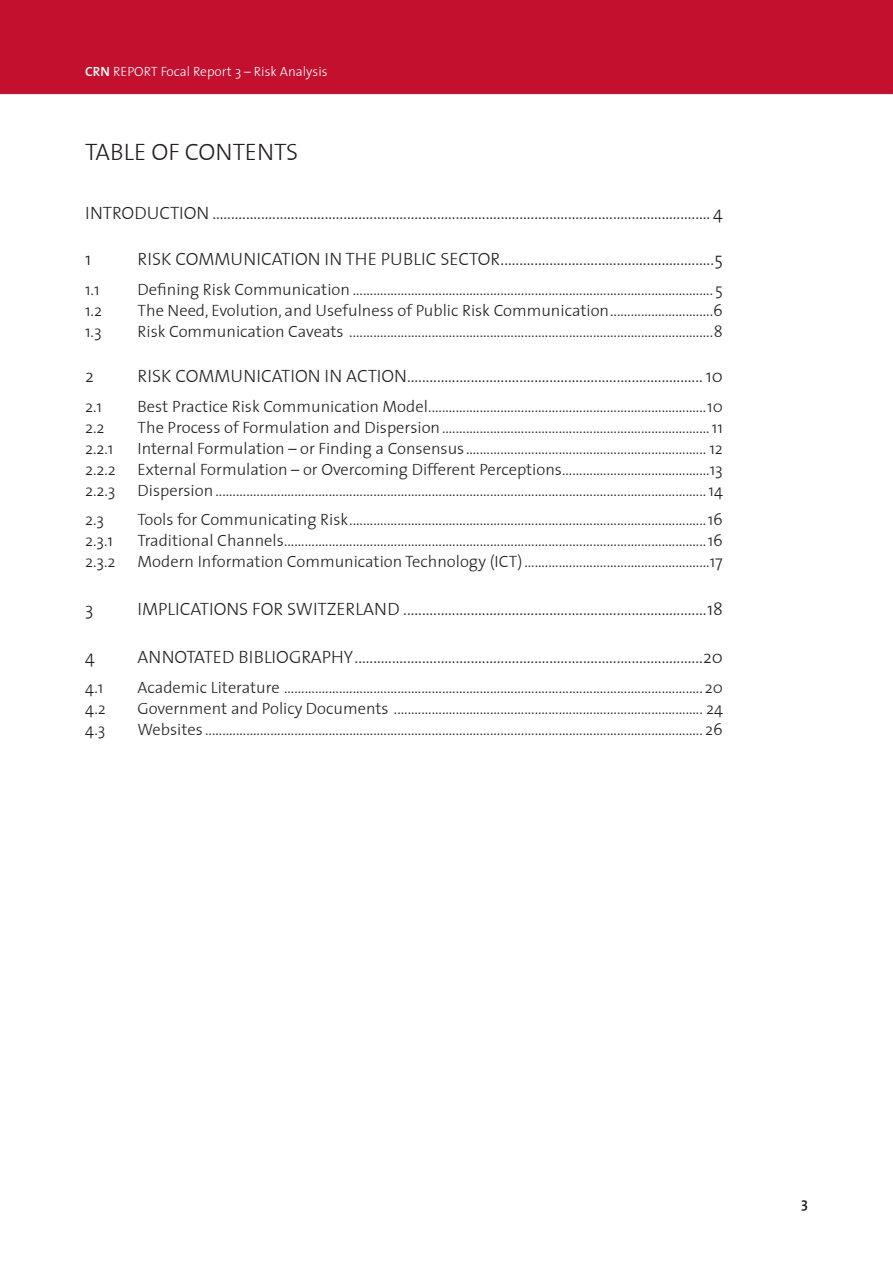
<style>
.page{position:relative;width:893px;height:1263px;background:#fff}
.page>*{position:absolute;margin:0;border:0;box-sizing:border-box;transform-origin:0 0}
._1_Hauptitel{font:300 24px "ETH";color:#231f20}
.Inhaltsverzeichnis{font:300 18px "ETH";color:#231f20}
.Paragraph_Style_1{font:300 16.5px "ETH";color:#231f20}
._2_Fliesstext{font:600 15px "ETH";color:#231f20}
.t1{font:300 13.5px "ETH";color:#fff}
.s1{font-weight:600}
</style>
<div class="page">
<div style="left:0;top:0;width:893px;height:94px;background:#c3102f"></div>
<p class="t1" style="left:85px;top:60px;width:244px"><span class="s1">CRN</span> REPORT Focal Report 3 – Risk Analysis</p>
<p class="_1_Hauptitel" style="left:85px;top:132px;width:215px">TABLE OF CONTENTS</p>
<p class="Inhaltsverzeichnis" style="left:85px;top:198px;width:639px">INTRODUCTION ..................................................................................................................................... 4</p>
<p class="Inhaltsverzeichnis" style="left:85px;top:244px;width:8px">1</p>
<p class="Inhaltsverzeichnis" style="left:138px;top:244px;width:587px">RISK COMMUNICATION IN THE PUBLIC SECTOR.........................................................5</p>
<p class="Paragraph_Style_1" style="left:85px;top:275px;width:16px">1.1</p>
<p class="Paragraph_Style_1" style="left:138px;top:275px;width:587px">Defining Risk Communication ......................................................................................................... 5</p>
<p class="Paragraph_Style_1" style="left:85px;top:296px;width:18px">1.2</p>
<p class="Paragraph_Style_1" style="left:138px;top:296px;width:587px">The Need, Evolution, and Usefulness of Public Risk Communication..............................6</p>
<p class="Paragraph_Style_1" style="left:85px;top:317px;width:18px">1.3</p>
<p class="Paragraph_Style_1" style="left:138px;top:317px;width:587px">Risk Communication Caveats ..........................................................................................................8</p>
<p class="Inhaltsverzeichnis" style="left:85px;top:361px;width:10px">2</p>
<p class="Inhaltsverzeichnis" style="left:138px;top:361px;width:587px">RISK COMMUNICATION IN ACTION............................................................................... 10</p>
<p class="Paragraph_Style_1" style="left:85px;top:392px;width:18px">2.1</p>
<p class="Paragraph_Style_1" style="left:138px;top:392px;width:587px">Best Practice Risk Communication Model.................................................................................10</p>
<p class="Paragraph_Style_1" style="left:85px;top:413px;width:21px">2.2</p>
<p class="Paragraph_Style_1" style="left:138px;top:413px;width:587px">The Process of Formulation and Dispersion..............................................................................11</p>
<p class="Paragraph_Style_1" style="left:85px;top:434px;width:30px">2.2.1</p>
<p class="Paragraph_Style_1" style="left:138px;top:434px;width:587px">Internal Formulation – or Finding a Consensus...................................................................... 12</p>
<p class="Paragraph_Style_1" style="left:85px;top:455px;width:32px">2.2.2</p>
<p class="Paragraph_Style_1" style="left:138px;top:455px;width:587px">External Formulation – or Overcoming Different Perceptions...........................................13</p>
<p class="Paragraph_Style_1" style="left:85px;top:476px;width:32px">2.2.3</p>
<p class="Paragraph_Style_1" style="left:138px;top:476px;width:587px">Dispersion...............................................................................................................................................14</p>
<p class="Paragraph_Style_1" style="left:85px;top:506px;width:21px">2.3</p>
<p class="Paragraph_Style_1" style="left:138px;top:506px;width:587px">Tools for Communicating Risk........................................................................................................16</p>
<p class="Paragraph_Style_1" style="left:85px;top:527px;width:30px">2.3.1</p>
<p class="Paragraph_Style_1" style="left:138px;top:527px;width:587px">Traditional Channels...........................................................................................................................16</p>
<p class="Paragraph_Style_1" style="left:85px;top:548px;width:32px">2.3.2</p>
<p class="Paragraph_Style_1" style="left:138px;top:548px;width:587px">Modern Information Communication Technology (ICT)......................................................17</p>
<p class="Inhaltsverzeichnis" style="left:85px;top:594px;width:10px">3</p>
<p class="Inhaltsverzeichnis" style="left:138px;top:594px;width:587px">IMPLICATIONS FOR SWITZERLAND .................................................................................18</p>
<p class="Inhaltsverzeichnis" style="left:85px;top:642px;width:11px">4</p>
<p class="Inhaltsverzeichnis" style="left:138px;top:642px;width:587px">ANNOTATED BIBLIOGRAPHY.............................................................................................20</p>
<p class="Paragraph_Style_1" style="left:85px;top:673px;width:20px">4.1</p>
<p class="Paragraph_Style_1" style="left:138px;top:673px;width:587px">Academic Literature ..........................................................................................................................20</p>
<p class="Paragraph_Style_1" style="left:85px;top:694px;width:22px">4.2</p>
<p class="Paragraph_Style_1" style="left:138px;top:694px;width:587px">Government and Policy Documents .......................................................................................... 24</p>
<p class="Paragraph_Style_1" style="left:85px;top:716px;width:22px">4.3</p>
<p class="Paragraph_Style_1" style="left:138px;top:716px;width:587px">Websites ................................................................................................................................................. 26</p>
<p class="_2_Fliesstext" style="left:801px;top:1190px;width:8px">3</p>
</div>
